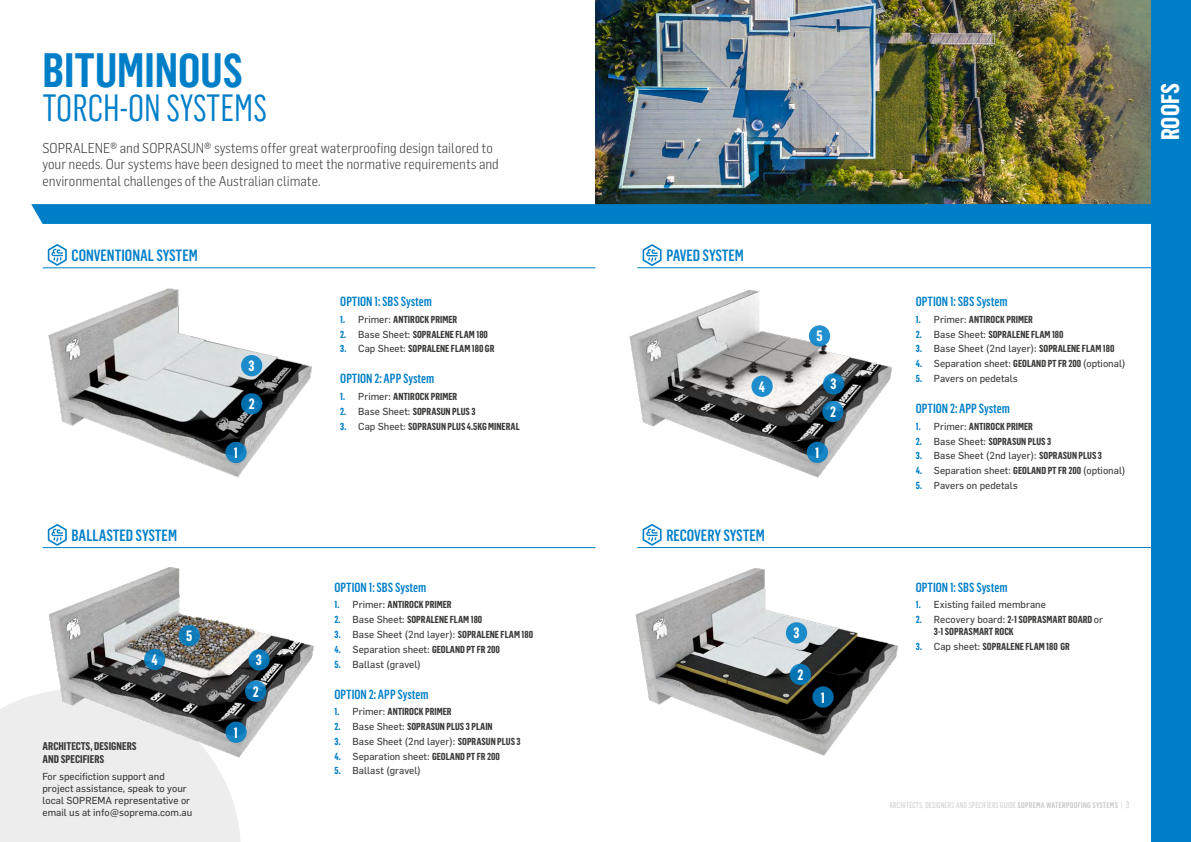
<style>
.page{position:relative;width:1191px;height:842px;background:#fff}
.page>*{position:absolute;margin:0;border:0;box-sizing:border-box;transform-origin:0 0}
.t1{font:600 47px "Flama Condensed";color:#007fc8}
.t2{font:37px "Flama Condensed";color:#007fc8}
.t3{font:700 25px "Flama Condensed";color:#fff}
.t4{font:500 16px "Flama Condensed";color:#007fc8}
.t5{font:700 14.7px "Flama Condensed";color:#fff}
.t6{font:300 14px/16.8px "Flama Semicondensed";color:#3c3c3b}
.t7{font:500 13px "Flama Condensed";color:#007fc8}
.t8{font:700 11px/13.2px "Flama Condensed";color:#3c3c3b}
.t9{font:10px/12px "Flama";color:#3c3c3b}
.t10{font:700 10px/12px "Flama Condensed";color:#3c3c3b}
.t11{font:8px "Flama Condensed";letter-spacing:.03em;color:#c6c6c6}
.s1{color:#007fc8}
.s2{font-family:"Flama";font-weight:400}
.s3{font-family:"Flama Condensed";font-weight:700;color:#007fc8}
.s4{font-family:"Flama Condensed";font-weight:700}
.s5{font-weight:500}
.s6{font-size:9px}
</style>
<div class="page">
<div style="left:0;top:695px;width:240px;height:147px;background:#eeeded"></div>
<img style="left:635px;top:568px;width:263px;height:188px">
<img style="left:629px;top:289px;width:263px;height:189px">
<img style="left:34px;top:567px;width:280px;height:198px">
<img style="left:595px;top:0;width:556px;height:204px">
<img style="left:48px;top:288px;width:264px;height:189px">
<svg style="left:48px;top:244px;width:19px;height:22px"></svg>
<div style="left:1151px;top:0;width:40px;height:842px;background:#007fc8"></div>
<hr style="left:43px;top:267px;width:552px;height:1px;background:#007fc8">
<svg style="left:225px;top:442px;width:22px;height:21px"></svg>
<svg style="left:241px;top:393px;width:21px;height:21px"></svg>
<div style="left:241px;top:355px;width:21px;height:21px;background:#1c8bcb;border-radius:50%"></div>
<div style="left:31px;top:204px;width:1120px;height:20px;background:#007fc8"></div>
<hr style="left:43px;top:547px;width:552px;height:1px;background:#007fc8">
<svg style="left:225px;top:722px;width:22px;height:21px"></svg>
<svg style="left:245px;top:680px;width:21px;height:22px"></svg>
<svg style="left:248px;top:649px;width:22px;height:21px"></svg>
<svg style="left:144px;top:649px;width:21px;height:21px"></svg>
<div style="left:179px;top:625px;width:21px;height:21px;background:#0f7bb9;border-radius:50%"></div>
<svg style="left:48px;top:524px;width:19px;height:22px"></svg>
<svg style="left:642px;top:244px;width:19px;height:22px"></svg>
<hr style="left:637px;top:267px;width:553px;height:1px;background:#007fc8">
<svg style="left:806px;top:442px;width:22px;height:21px"></svg>
<svg style="left:822px;top:401px;width:21px;height:21px"></svg>
<svg style="left:823px;top:373px;width:21px;height:21px"></svg>
<hr style="left:637px;top:547px;width:553px;height:1px;background:#007fc8">
<div style="left:812px;top:686px;width:21px;height:22px;background:#006ead;border-radius:50%"></div>
<svg style="left:789px;top:664px;width:22px;height:21px"></svg>
<div style="left:786px;top:622px;width:21px;height:21px;background:#1c8bcb;border-radius:50%"></div>
<svg style="left:642px;top:524px;width:19px;height:22px"></svg>
<div style="left:751px;top:376px;width:21px;height:21px;background:#208dcc;border-radius:50%"></div>
<svg style="left:809px;top:325px;width:21px;height:22px"></svg>
<h1 class="t1" style="left:43px;top:41px;width:202px">BITUMINOUS</h1>
<h2 class="t2" style="left:43px;top:85px;width:226px">TORCH-ON SYSTEMS</h2>
<h3 class="t6" style="left:43px;top:139px;width:458px">SOPRALENE® and SOPRASUN® systems offer great waterproofing design tailored to your needs. Our systems have been designed to meet the normative requirements and environmental challenges of the Australian climate.</h3>
<h3 class="t4" style="left:72px;top:245px;width:128px">CONVENTIONAL SYSTEM</h3>
<h3 class="t4" style="left:72px;top:525px;width:107px">BALLASTED SYSTEM</h3>
<h3 class="t5" style="left:186px;top:627px;width:8px">5</h3>
<h3 class="t5" style="left:249px;top:357px;width:8px">3</h3>
<h3 class="t5" style="left:249px;top:395px;width:7px">2</h3>
<h3 class="t5" style="left:234px;top:443px;width:6px">1</h3>
<h3 class="t5" style="left:151px;top:650px;width:8px">4</h3>
<h3 class="t5" style="left:256px;top:651px;width:8px">3</h3>
<p class="t8" style="left:43px;top:739px;width:96px">ARCHITECTS, DESIGNERS<br>AND SPECIFIERS</p>
<p class="t9" style="left:43px;top:770px;width:151px">For specifiction support and project assistance, speak to your local SOPREMA representative or email us at info@soprema.com.au</p>
<h3 class="t5" style="left:234px;top:723px;width:6px">1</h3>
<h3 class="t5" style="left:253px;top:682px;width:7px">2</h3>
<h3 class="t7" style="left:340px;top:293px;width:93px">OPTION 1: SBS System</h3>
<p class="t10" style="left:340px;top:313px;width:119px"><span class="s1">1.</span> <span class="s2">Primer:</span> ANTIROCK PRIMER</p>
<p class="t10" style="left:340px;top:328px;width:149px"><span class="s1">2.</span> <span class="s2">Base Sheet:</span> SOPRALENE FLAM 180</p>
<p class="t10" style="left:340px;top:342px;width:156px"><span class="s1">3.</span> <span class="s2">Cap Sheet:</span> SOPRALENE FLAM 180 GR</p>
<h3 class="t7" style="left:340px;top:371px;width:96px">OPTION 2: APP System</h3>
<p class="t10" style="left:340px;top:390px;width:119px"><span class="s1">1.</span> <span class="s2">Primer:</span> ANTIROCK PRIMER</p>
<p class="t10" style="left:340px;top:405px;width:137px"><span class="s1">2.</span> <span class="s2">Base Sheet:</span> SOPRASUN PLUS 3</p>
<p class="t10" style="left:340px;top:420px;width:181px"><span class="s1">3.</span> <span class="s2">Cap Sheet:</span> SOPRASUN PLUS 4.5KG MINERAL</p>
<h3 class="t7" style="left:334px;top:579px;width:93px">OPTION 1: SBS System</h3>
<p class="t10" style="left:334px;top:598px;width:119px"><span class="s1">1.</span> <span class="s2">Primer:</span> ANTIROCK PRIMER</p>
<p class="t10" style="left:334px;top:613px;width:149px"><span class="s1">2.</span> <span class="s2">Base Sheet:</span> SOPRALENE FLAM 180</p>
<p class="t9" style="left:334px;top:628px;width:200px"><span class="s3">3.</span> Base Sheet (2nd layer): <span class="s4">SOPRALENE FLAM 180</span></p>
<p class="t9" style="left:334px;top:643px;width:167px"><span class="s3">4.</span> Separation sheet: <span class="s4">GEOLAND PT FR 200</span></p>
<p class="t9" style="left:334px;top:658px;width:88px"><span class="s3">5.</span> Ballast (gravel)</p>
<h3 class="t7" style="left:334px;top:686px;width:96px">OPTION 2: APP System</h3>
<p class="t10" style="left:334px;top:705px;width:119px"><span class="s1">1.</span> <span class="s2">Primer:</span> ANTIROCK PRIMER</p>
<p class="t10" style="left:334px;top:720px;width:160px"><span class="s1">2.</span> <span class="s2">Base Sheet:</span> SOPRASUN PLUS 3 PLAIN</p>
<p class="t9" style="left:334px;top:735px;width:188px"><span class="s3">3.</span> Base Sheet (2nd layer): <span class="s4">SOPRASUN PLUS 3</span></p>
<p class="t9" style="left:334px;top:750px;width:167px"><span class="s3">4.</span> Separation sheet: <span class="s4">GEOLAND PT FR 200</span></p>
<p class="t9" style="left:334px;top:765px;width:88px"><span class="s3">5.</span> Ballast (gravel)</p>
<h3 class="t4" style="left:666px;top:245px;width:79px">PAVED SYSTEM</h3>
<h3 class="t5" style="left:759px;top:377px;width:8px">4</h3>
<h3 class="t4" style="left:666px;top:525px;width:100px">RECOVERY SYSTEM</h3>
<h3 class="t5" style="left:816px;top:327px;width:8px">5</h3>
<h3 class="t5" style="left:830px;top:375px;width:8px">3</h3>
<h3 class="t5" style="left:830px;top:402px;width:7px">2</h3>
<h3 class="t5" style="left:815px;top:443px;width:6px">1</h3>
<h3 class="t5" style="left:793px;top:624px;width:8px">3</h3>
<h3 class="t5" style="left:797px;top:665px;width:7px">2</h3>
<h3 class="t5" style="left:821px;top:688px;width:6px">1</h3>
<h3 class="t3" style="left:1154px;top:140px;width:58px;rotate:-90deg">ROOFS</h3>
<h3 class="t7" style="left:916px;top:293px;width:93px">OPTION 1: SBS System</h3>
<p class="t10" style="left:916px;top:313px;width:119px"><span class="s1">1.</span> <span class="s2">Primer:</span> ANTIROCK PRIMER</p>
<p class="t10" style="left:916px;top:328px;width:149px"><span class="s1">2.</span> <span class="s2">Base Sheet:</span> SOPRALENE FLAM 180</p>
<p class="t9" style="left:916px;top:343px;width:200px"><span class="s3">3.</span> Base Sheet (2nd layer): <span class="s4">SOPRALENE FLAM 180</span></p>
<p class="t9" style="left:916px;top:357px;width:211px"><span class="s3">4.</span> Separation sheet: <span class="s4">GEOLAND PT FR 200</span> (optional)</p>
<p class="t9" style="left:916px;top:372px;width:103px"><span class="s3">5.</span> Pavers on pedetals</p>
<h3 class="t7" style="left:916px;top:400px;width:96px">OPTION 2: APP System</h3>
<p class="t10" style="left:916px;top:420px;width:119px"><span class="s1">1.</span> <span class="s2">Primer:</span> ANTIROCK PRIMER</p>
<p class="t10" style="left:916px;top:435px;width:137px"><span class="s1">2.</span> <span class="s2">Base Sheet:</span> SOPRASUN PLUS 3</p>
<p class="t9" style="left:916px;top:450px;width:188px"><span class="s3">3.</span> Base Sheet (2nd layer): <span class="s4">SOPRASUN PLUS 3</span></p>
<p class="t9" style="left:916px;top:464px;width:211px"><span class="s3">4.</span> Separation sheet: <span class="s4">GEOLAND PT FR 200</span> (optional)</p>
<p class="t9" style="left:916px;top:479px;width:103px"><span class="s3">5.</span> Pavers on pedetals</p>
<h3 class="t7" style="left:916px;top:579px;width:93px">OPTION 1: SBS System</h3>
<p class="t9" style="left:916px;top:598px;width:131px"><span class="s3">1.</span> Existing failed membrane</p>
<p class="t10" style="left:934px;top:613px;width:171px;text-indent:-18px"><span class="s1">2.</span> <span class="s2">Recovery board:</span> 2-1 SOPRASMART BOARD <span class="s2">or<br></span>3-1 SOPRASMART ROCK</p>
<p class="t10" style="left:916px;top:640px;width:155px"><span class="s1">3.</span> <span class="s2">Cap sheet:</span> SOPRALENE FLAM 180 GR</p>
<p class="t11" style="left:889px;top:800px;width:241px">ARCHITECTS, DESIGNERS AND SPECIFIERS GUIDE <span class="s5">SOPREMA WATERPOOFING SYSTEMS</span> | <span class="s6">3</span></p>
</div>
